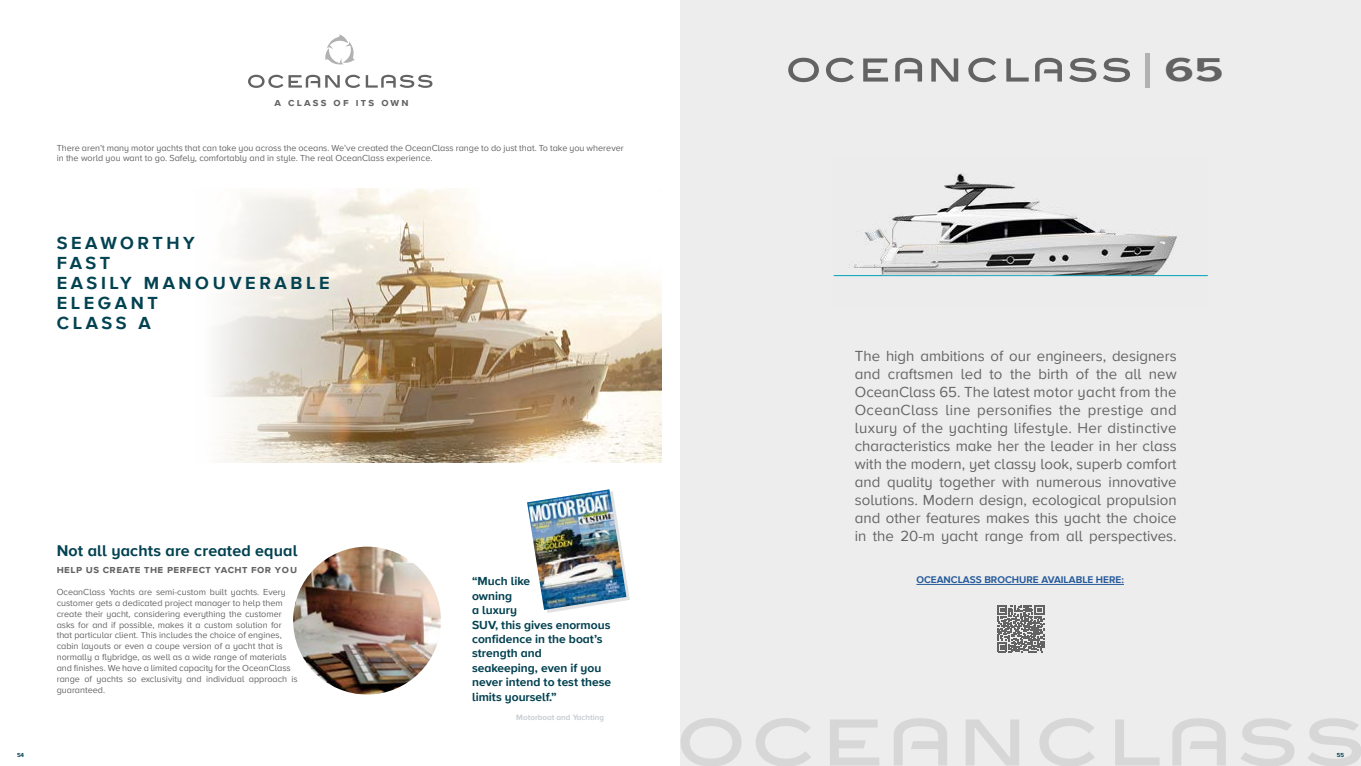
<style>
.page{position:relative;width:1361px;height:766px;background:#fff}
.page>*{position:absolute;margin:0;border:0;box-sizing:border-box;transform-origin:0 0}
.t1{font:700 34px "Proxima Nova A";color:#646363;scale:1.42 1}
.t2{font:700 18px/20px "Proxima Nova A";letter-spacing:.2em;color:#034251}
.t3{font:700 16px "Proxima Nova A";letter-spacing:.01em;color:#034251}
.t4{font:15px/18px "Proxima Nova A";color:#646363;text-align:justify}
.t5{font:700 12px/14.4px "Proxima Nova A";color:#034251}
.t6{font:700 11px "Proxima Nova A";letter-spacing:.065em;color:#646363}
.t7{font:700 10px "Proxima Nova A";color:#275b9b}
.t8{font:9px/10.8px "Proxima Nova A";color:#646363}
.t9{font:700 8px "Proxima Nova A";color:#c9ced4}
.t10{font:700 6px "Proxima Nova A";color:#034251}
</style>
<div class="page">
<img style="left:213px;top:189px;width:449px;height:273px">
<div style="left:680px;top:0;width:681px;height:765px;background:#ededed"></div>
<img style="left:293px;top:546px;width:148px;height:148px;border-radius:74px">
<svg style="left:544px;top:578px;width:86px;height:34px"></svg>
<img style="left:527px;top:489px;width:99px;height:120px">
<hr style="left:916px;top:583px;width:208px;height:1px;background:#275b9b">
<img style="left:833px;top:173px;width:374px;height:104px">
<svg style="left:325px;top:34px;width:30px;height:31px"></svg>
<svg style="left:366px;top:75px;width:66px;height:13px"></svg>
<svg style="left:248px;top:75px;width:112px;height:13px"></svg>
<svg style="left:830px;top:719px;width:49px;height:46px"></svg>
<svg style="left:966px;top:719px;width:53px;height:46px"></svg>
<svg style="left:1115px;top:719px;width:44px;height:46px"></svg>
<svg style="left:1241px;top:718px;width:53px;height:47px"></svg>
<svg style="left:1308px;top:718px;width:53px;height:47px"></svg>
<svg style="left:894px;top:718px;width:53px;height:47px"></svg>
<svg style="left:1172px;top:718px;width:53px;height:47px"></svg>
<svg style="left:756px;top:718px;width:55px;height:47px"></svg>
<svg style="left:680px;top:718px;width:61px;height:47px"></svg>
<svg style="left:1039px;top:718px;width:56px;height:47px"></svg>
<svg style="left:863px;top:58px;width:25px;height:23px"></svg>
<svg style="left:931px;top:58px;width:27px;height:23px"></svg>
<svg style="left:1006px;top:58px;width:22px;height:23px"></svg>
<svg style="left:1069px;top:58px;width:27px;height:24px"></svg>
<svg style="left:1103px;top:58px;width:27px;height:24px"></svg>
<svg style="left:895px;top:58px;width:27px;height:23px"></svg>
<svg style="left:1035px;top:58px;width:27px;height:23px"></svg>
<svg style="left:826px;top:58px;width:28px;height:24px"></svg>
<svg style="left:788px;top:58px;width:31px;height:24px"></svg>
<svg style="left:968px;top:58px;width:28px;height:24px"></svg>
<hr style="left:1145px;top:53px;width:4px;height:35px;background:#b3b2b2">
<svg style="left:997px;top:605px;width:47px;height:47px"></svg>
<p class="t6" style="left:274px;top:94px;width:136px">a class of its own</p>
<p class="t8" style="left:57px;top:142px;width:568px">There aren’t many motor yachts that can take you across the oceans. We’ve created the OceanClass range to do just that. To take you wherever in the world you want to go. Safely, comfortably and in style. The real OceanClass experience.</p>
<h2 class="t2" style="left:57px;top:232px;width:274px">SEAWORTHY<br>FAST<br>EASILY MANOUVERABLE<br>ELEGANT<br>CLASS A</h2>
<h3 class="t3" style="left:57px;top:539px;width:242px">Not all yachts are created equal</h3>
<p class="t8" style="left:57px;top:586px;width:242px">OceanClass Yachts are semi-custom built yachts. Every customer gets a dedicated project manager to help them create their yacht, considering everything the customer asks for and if possible, makes it a custom solution for that particular client. This includes the choice of engines, cabin layouts or even a coupe version of a yacht that is normally a flybridge, as well as a wide range of materials and finishes. We have a limited capacity for the OceanClass range of yachts so exclusivity and individual approach is guaranteed.</p>
<p class="t6" style="left:57px;top:560px;width:242px">help us create the perfect yacht for you</p>
<h3 class="t5" style="left:472px;top:573px;width:141px">“Much like<br>owning<br>a luxury<br>SUV, this gives enormous confidence in the boat’s strength and<br>seakeeping, even if you never intend to test these limits yourself.”</h3>
<p class="t9" style="left:516px;top:711px;width:89px">Motorboat and Yachting</p>
<h1 class="t1" style="left:1164px;top:44px;width:43px">65</h1>
<p class="t4" style="left:855px;top:346px;width:323px">The high ambitions of our engineers, designers and craftsmen led to the birth of the all new OceanClass 65. The latest motor yacht from the OceanClass line personifies the prestige and luxury of the yachting lifestyle. Her distinctive characteristics make her the leader in her class with the modern, yet classy look, superb comfort and quality together with numerous innovative solutions. Modern design, ecological propulsion and other features makes this yacht the choice in the 20-m yacht range from all perspectives.</p>
<p class="t7" style="left:916px;top:572px;width:209px">OCEANCLASS BROCHURE AVAILABLE HERE:</p>
<p class="t10" style="left:17px;top:749px;width:9px">54</p>
<p class="t10" style="left:1336px;top:749px;width:9px">55</p>
</div>
